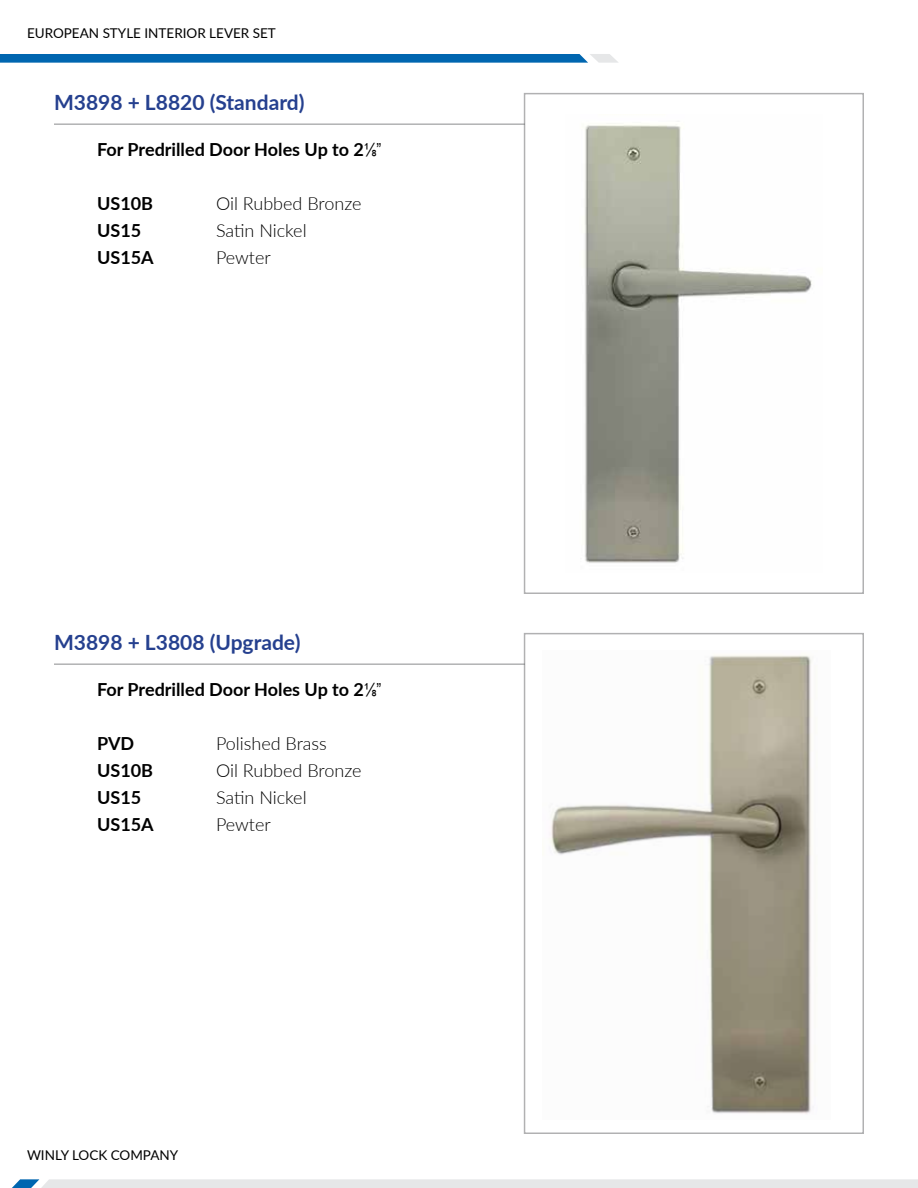
<style>
.page{position:relative;width:918px;height:1188px;background:#fff}
.page>*{position:absolute;margin:0;border:0;box-sizing:border-box;transform-origin:0 0}
.t1{font:700 21px "Lato";color:#25408f}
.t2{font:700 18px "Lato";color:#000}
.t3{font:300 18px "Lato";color:#000}
.t4{font:13.5px "Lato";color:#000}
.s1{font-family:"Arial Narrow";font-weight:400}
</style>
<div class="page">
<svg style="left:0;top:54px;width:618px;height:9px;background:#1673b6"></svg>
<div style="left:12px;top:1179px;width:906px;height:9px;background:#e6e7e8"></div>
<img style="left:550px;top:655px;width:262px;height:459px">
<img style="left:584px;top:123px;width:228px;height:440px">
<hr style="left:54px;top:123px;width:471px;height:2px;background:#636466">
<hr style="left:54px;top:663px;width:471px;height:2px;background:#636466">
<p class="t4" style="left:27px;top:23px;width:250px">EUROPEAN STYLE INTERIOR LEVER SET</p>
<p class="t1" style="left:54px;top:87px;width:252px">M3898 + L8820 (Standard)</p>
<p class="t2" style="left:97px;top:136px;width:286px">For Predrilled Door Holes Up to 2<span class="s1">⅛”</span></p>
<p class="t2" style="left:97px;top:190px;width:57px">US10B</p>
<p class="t3" style="left:216px;top:191px;width:147px">Oil Rubbed Bronze</p>
<p class="t2" style="left:97px;top:217px;width:46px">US15</p>
<p class="t3" style="left:216px;top:218px;width:92px">Satin Nickel</p>
<p class="t2" style="left:97px;top:244px;width:58px">US15A</p>
<p class="t3" style="left:216px;top:245px;width:56px">Pewter</p>
<p class="t1" style="left:54px;top:627px;width:248px">M3898 + L3808 (Upgrade)</p>
<p class="t2" style="left:97px;top:676px;width:286px">For Predrilled Door Holes Up to 2<span class="s1">⅛”</span></p>
<p class="t2" style="left:97px;top:730px;width:39px">PVD</p>
<p class="t3" style="left:216px;top:731px;width:112px">Polished Brass</p>
<p class="t2" style="left:97px;top:757px;width:57px">US10B</p>
<p class="t3" style="left:216px;top:758px;width:147px">Oil Rubbed Bronze</p>
<p class="t2" style="left:97px;top:784px;width:46px">US15</p>
<p class="t3" style="left:216px;top:785px;width:92px">Satin Nickel</p>
<p class="t2" style="left:97px;top:811px;width:58px">US15A</p>
<p class="t3" style="left:216px;top:812px;width:56px">Pewter</p>
<p class="t4" style="left:27px;top:1145px;width:153px">WINLY LOCK COMPANY</p>
</div>
